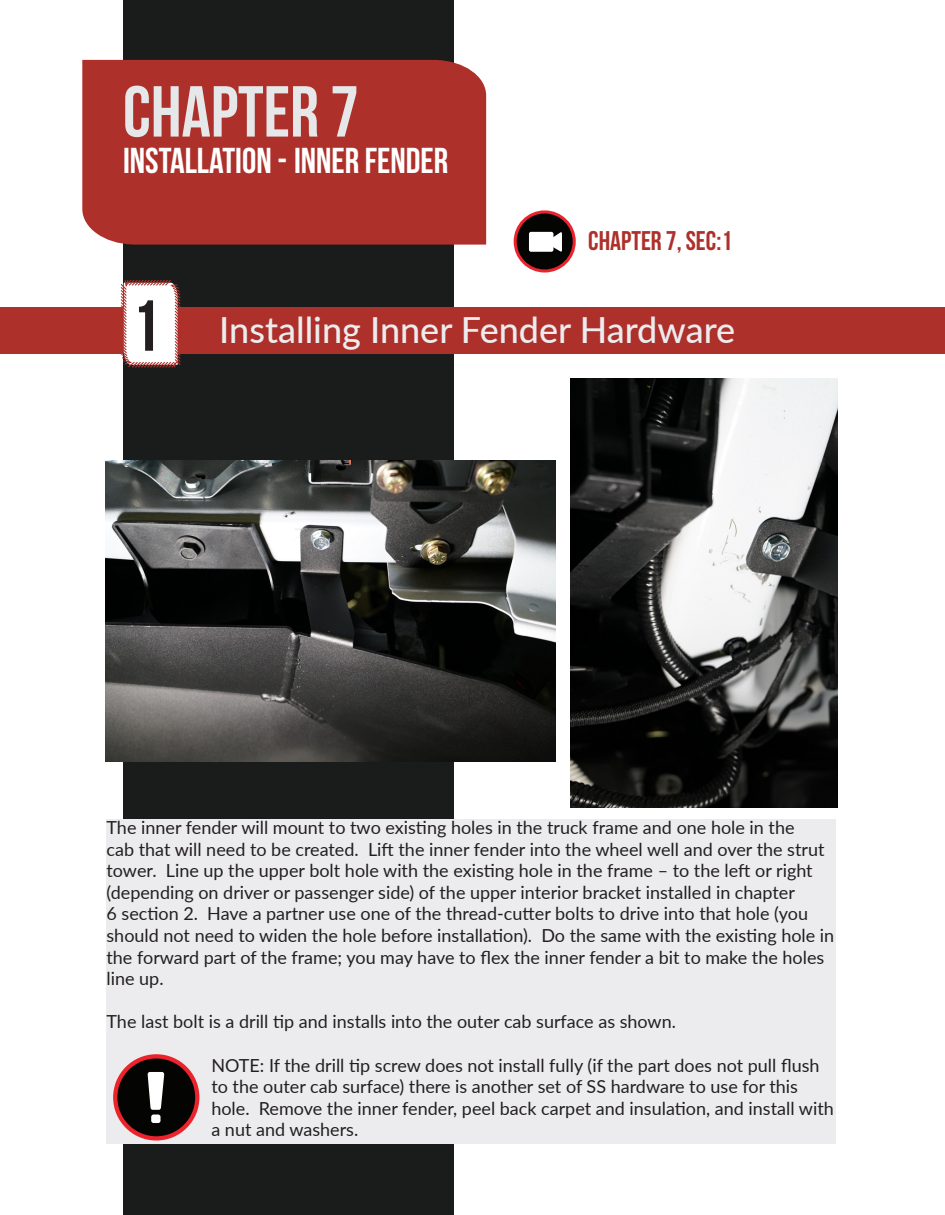
<style>
.page{position:relative;width:945px;height:1215px;background:#fff}
.page>*{position:absolute;margin:0;border:0;box-sizing:border-box;transform-origin:0 0}
.Title_Page{font:72px "Bebas Neue";color:#e6e7e9}
.t1{font:72px "Bebas Neue";color:#231f20}
.t2{font:500 36px "Lato";color:#ececee}
.t3{font:36px "Bebas Neue";color:#fff}
.t4{font:27px "Bebas Neue";color:#ad302a}
.t5{font:18px/21.6px "Lato";color:#231f20}
</style>
<div class="page">
<div style="left:123px;top:0;width:330px;height:1215px;background:#1a1b1b"></div>
<div style="left:82px;top:60px;width:404px;height:185px;background:#ad302a"></div>
<div style="left:0;top:308px;width:945px;height:46px;background:#ad302a"></div>
<div style="left:515px;top:212px;width:59px;height:59px;background:#040503;border-radius:50%"></div>
<div style="left:514px;top:210px;width:62px;height:63px;border:3px solid #ea232d;border-radius:50%"></div>
<div style="left:529px;top:232px;width:24px;height:20px;background:#fff;border-radius:2px"></div>
<svg style="left:548px;top:232px;width:14px;height:20px"></svg>
<svg style="left:120px;top:280px;width:62px;height:88px;background:#e0cac9"></svg>
<img style="left:106px;top:461px;width:449px;height:301px">
<img style="left:570px;top:378px;width:267px;height:430px">
<div style="left:107px;top:819px;width:729px;height:325px;background:#ececee"></div>
<div style="left:115px;top:1056px;width:82px;height:82px;background:#040503;border-radius:50%"></div>
<div style="left:113px;top:1054px;width:86px;height:87px;border:4px solid #ea232d;border-radius:50%"></div>
<svg style="left:148px;top:1072px;width:16px;height:38px"></svg>
<div style="left:151px;top:1115px;width:10px;height:8px;background:#fff;border-radius:2px"></div>
<p class="Title_Page" style="left:123px;top:72px;width:237px">CHAPTER 7</p>
<p class="t3" style="left:123px;top:140px;width:327px">INSTALLATION - INNER FENDER</p>
<p class="t4" style="left:588px;top:226px;width:145px">CHAPTER 7, SEC:1</p>
<p class="t1" style="left:131px;top:286px;width:30px">1</p>
<p class="t2" style="left:219px;top:304px;width:518px">Installing Inner Fender Hardware</p>
<p class="t5" style="left:107px;top:816px;width:729px">The inner fender will mount to two existing holes in the truck frame and one hole in the<br>cab that will need to be created. Lift the inner fender into the wheel well and over the strut tower. Line up the upper bolt hole with the existing hole in the frame – to the left or right (depending on driver or passenger side) of the upper interior bracket installed in chapter<br>6 section 2. Have a partner use one of the thread-cutter bolts to drive into that hole (you should not need to widen the hole before installation). Do the same with the existing hole in the forward part of the frame; you may have to flex the inner fender a bit to make the holes line up.</p>
<p class="t5" style="left:107px;top:1010px;width:571px">The last bolt is a drill tip and installs into the outer cab surface as shown.</p>
<p class="t5" style="left:211px;top:1053px;width:624px">NOTE: If the drill tip screw does not install fully (if the part does not pull flush to the outer cab surface) there is another set of SS hardware to use for this hole. Remove the inner fender, peel back carpet and insulation, and install with a nut and washers.</p>
</div>
